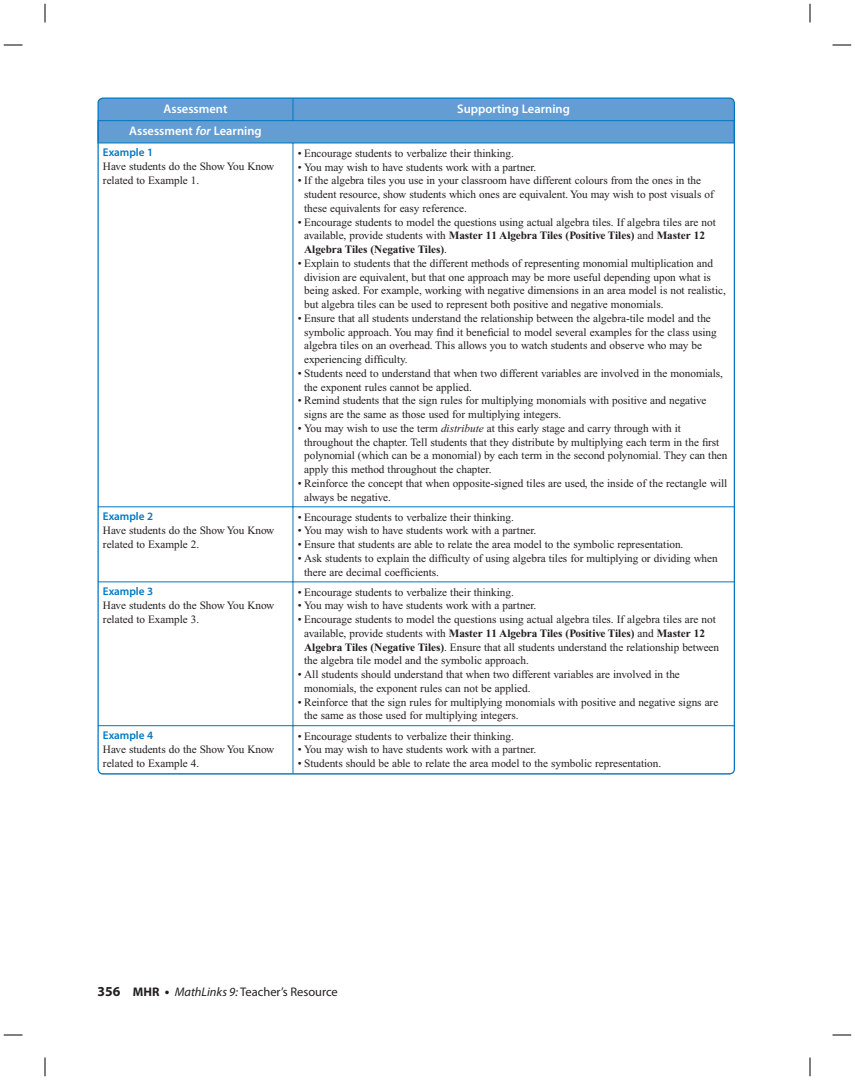
<style>
.page{position:relative;width:855px;height:1080px;background:#fff}
.page>*{position:absolute;margin:0;border:0;box-sizing:border-box;transform-origin:0 0}
.t1{font:600 12.5px "Myriad Pro";color:#fff}
.t2{font:12.5px "Myriad Pro";color:#231f20}
.t3{font:11.25px/13.8px "Times New Roman";letter-spacing:-.005em;color:#231f20}
.t4{font:600 11.25px "Myriad Pro";letter-spacing:-.005em;color:#0077c0}
.s1{font-style:italic}
.s2{font-weight:700}
.s3{font-weight:700;font-size:13.75px}
</style>
<div class="page">
<div style="left:98px;top:98px;width:636px;height:676px;background:#639dd4;border-radius:5px"></div>
<div style="left:98px;top:144px;width:635px;height:629px;background:#fff"></div>
<svg style="left:293px;top:100px;width:1px;height:20px"></svg>
<hr style="left:293px;top:143px;width:1px;height:363px;background:#0077c0">
<hr style="left:293px;top:507px;width:1px;height:75px;background:#0077c0">
<hr style="left:293px;top:582px;width:1px;height:143px;background:#0077c0">
<hr style="left:293px;top:726px;width:1px;height:47px;background:#0077c0">
<hr style="left:98px;top:120px;width:195px;height:1px;background:#0077c0">
<hr style="left:293px;top:120px;width:442px;height:1px;background:#0077c0">
<hr style="left:98px;top:143px;width:637px;height:1px;background:#0077c0">
<hr style="left:98px;top:506px;width:636px;height:1px;background:#0077c0">
<hr style="left:98px;top:582px;width:636px;height:1px;background:#0077c0">
<hr style="left:98px;top:725px;width:195px;height:1px;background:#0077c0">
<hr style="left:293px;top:725px;width:441px;height:1px;background:#0077c0">
<svg style="left:4px;top:44px;width:18px;height:2px"></svg>
<svg style="left:832px;top:44px;width:19px;height:2px"></svg>
<svg style="left:4px;top:1034px;width:18px;height:2px"></svg>
<svg style="left:832px;top:1034px;width:19px;height:2px"></svg>
<svg style="left:44px;top:4px;width:2px;height:18px"></svg>
<svg style="left:44px;top:1058px;width:2px;height:18px"></svg>
<svg style="left:809px;top:4px;width:2px;height:18px"></svg>
<svg style="left:809px;top:1058px;width:2px;height:18px"></svg>
<p class="t1" style="left:164px;top:104px;width:65px">Assessment</p>
<p class="t1" style="left:457px;top:104px;width:114px">Supporting Learning</p>
<p class="t1" style="left:129px;top:126px;width:134px">Assessment <span class="s1">for</span> Learning</p>
<p class="t4" style="left:103px;top:148px;width:52px">Example 1</p>
<p class="t3" style="left:103px;top:161px;width:173px">Have students do the Show You Know related to Example 1.</p>
<p class="t3" style="left:298px;top:147px;width:217px">• Encourage students to verbalize their thinking.</p>
<p class="t3" style="left:298px;top:161px;width:240px">• You may wish to have students work with a partner.</p>
<p class="t3" style="left:304px;top:175px;width:411px;text-indent:-6px">• If the algebra tiles you use in your classroom have different colours from the ones in the student resource, show students which ones are equivalent. You may wish to post visuals of these equivalents for easy reference.</p>
<p class="t3" style="left:304px;top:216px;width:413px;text-indent:-6px">• Encourage students to model the questions using actual algebra tiles. If algebra tiles are not available, provide students with <span class="s2">Master 11 Algebra Tiles (Positive Tiles)</span> and <span class="s2">Master 12<br>Algebra Tiles (Negative Tiles)</span>.</p>
<p class="t3" style="left:304px;top:257px;width:423px;text-indent:-6px">• Explain to students that the different methods of representing monomial multiplication and division are equivalent, but that one approach may be more useful depending upon what is being asked. For example, working with negative dimensions in an area model is not realistic, but algebra tiles can be used to represent both positive and negative monomials.</p>
<p class="t3" style="left:304px;top:312px;width:414px;text-indent:-6px">• Ensure that all students understand the relationship between the algebra-tile model and the symbolic approach. You may find it beneficial to model several examples for the class using algebra tiles on an overhead. This allows you to watch students and observe who may be experiencing difficulty.</p>
<p class="t3" style="left:304px;top:367px;width:420px;text-indent:-6px">• Students need to understand that when two different variables are involved in the monomials, the exponent rules cannot be applied.</p>
<p class="t3" style="left:304px;top:395px;width:404px;text-indent:-6px">• Remind students that the sign rules for multiplying monomials with positive and negative signs are the same as those used for multiplying integers.</p>
<p class="t3" style="left:304px;top:422px;width:425px;text-indent:-6px">• You may wish to use the term <span class="s1">distribute</span> at this early stage and carry through with it throughout the chapter. Tell students that they distribute by multiplying each term in the first polynomial (which can be a monomial) by each term in the second polynomial. They can then apply this method throughout the chapter.</p>
<p class="t3" style="left:304px;top:477px;width:425px;text-indent:-6px">• Reinforce the concept that when opposite-signed tiles are used, the inside of the rectangle will always be negative.</p>
<p class="t4" style="left:103px;top:512px;width:52px">Example 2</p>
<p class="t3" style="left:103px;top:524px;width:173px">Have students do the Show You Know related to Example 2.</p>
<p class="t4" style="left:103px;top:587px;width:52px">Example 3</p>
<p class="t3" style="left:103px;top:599px;width:173px">Have students do the Show You Know related to Example 3.</p>
<p class="t4" style="left:103px;top:731px;width:52px">Example 4</p>
<p class="t3" style="left:103px;top:743px;width:173px">Have students do the Show You Know related to Example 4.</p>
<p class="t3" style="left:298px;top:511px;width:217px">• Encourage students to verbalize their thinking.</p>
<p class="t3" style="left:298px;top:525px;width:240px">• You may wish to have students work with a partner.</p>
<p class="t3" style="left:298px;top:539px;width:387px">• Ensure that students are able to relate the area model to the symbolic representation.</p>
<p class="t3" style="left:304px;top:552px;width:415px;text-indent:-6px">• Ask students to explain the difficulty of using algebra tiles for multiplying or dividing when there are decimal coefficients.</p>
<p class="t3" style="left:298px;top:586px;width:217px">• Encourage students to verbalize their thinking.</p>
<p class="t3" style="left:298px;top:600px;width:240px">• You may wish to have students work with a partner.</p>
<p class="t3" style="left:304px;top:614px;width:417px;text-indent:-6px">• Encourage students to model the questions using actual algebra tiles. If algebra tiles are not available, provide students with <span class="s2">Master 11 Algebra Tiles (Positive Tiles)</span> and <span class="s2">Master 12<br>Algebra Tiles (Negative Tiles)</span>. Ensure that all students understand the relationship between the algebra tile model and the symbolic approach.</p>
<p class="t3" style="left:304px;top:669px;width:377px;text-indent:-6px">• All students should understand that when two different variables are involved in the monomials, the exponent rules can not be applied.</p>
<p class="t3" style="left:304px;top:696px;width:416px;text-indent:-6px">• Reinforce that the sign rules for multiplying monomials with positive and negative signs are the same as those used for multiplying integers.</p>
<p class="t3" style="left:298px;top:730px;width:217px">• Encourage students to verbalize their thinking.</p>
<p class="t3" style="left:298px;top:744px;width:240px">• You may wish to have students work with a partner.</p>
<p class="t3" style="left:298px;top:757px;width:365px">• Students should be able to relate the area model to the symbolic representation.</p>
<p class="t2" style="left:98px;top:987px;width:242px"><span class="s3">356</span> <span class="s2">MHR</span> <span class="s3">•</span> <span class="s1">MathLinks 9:</span> Teacher’s Resource</p>
</div>
